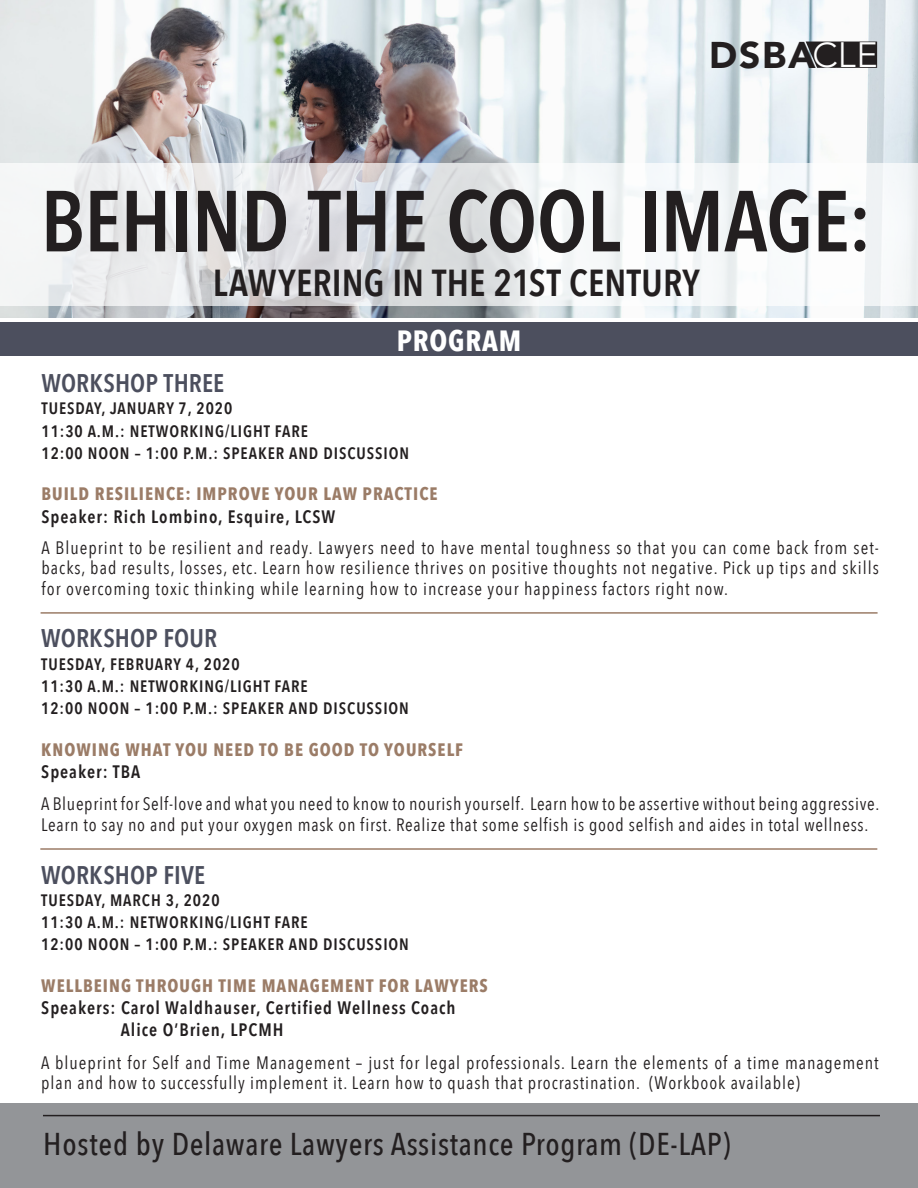
<style>
.page{position:relative;width:918px;height:1188px;background:#fff}
.page>*{position:absolute;margin:0;border:0;box-sizing:border-box;transform-origin:0 0}
.t1{font:600 85.5px "Avenir Next Condensed";letter-spacing:-.01em;color:#231f20}
.t2{font:600 37.5px "Avenir Next Condensed";letter-spacing:.005em;color:#231f20}
.t3{font:900 37.2px "Avenir";color:#231f20}
.t4{font:500 31.5px "Avenir Next Condensed";letter-spacing:.02em;color:#231f20}
.t5{font:700 29.25px "Avenir Next Condensed";letter-spacing:.03em;color:#fff}
.t6{font:600 25.5px "Avenir Next Condensed";letter-spacing:.005em;color:#4c4f5e}
.t7{font:18px/20.5px "Avenir Next Condensed";letter-spacing:.05em;color:#231f20}
.t8{font:700 18px "Avenir Next Condensed";letter-spacing:.055em;color:#9b7c67}
.t9{font:600 18px "Avenir Next Condensed";letter-spacing:.055em;color:#231f20}
.t10{font:600 16.5px "Avenir Next Condensed";letter-spacing:.055em;color:#231f20}
.s1{font-weight:300;font-size:34.5px;color:#fff}
.s2{font-weight:300;font-size:35.25px;color:#fff}
</style>
<div class="page">
<img style="left:0;top:0;width:918px;height:318px">
<div style="left:0;top:322px;width:918px;height:34px;background:#4c4f5e"></div>
<svg style="left:0;top:164px;width:918px;height:142px"></svg>
<div style="left:0;top:1104px;width:918px;height:84px;background:#939598"></div>
<hr style="left:43px;top:1115px;width:837px;height:1px;background:#231f20">
<svg style="left:806px;top:42px;width:71px;height:26px;background:#312f30"></svg>
<hr style="left:40px;top:848px;width:837px;height:2px;background:#9b7c67">
<hr style="left:41px;top:612px;width:837px;height:2px;background:#9b7c67">
<h3 class="t3" style="left:709px;top:23px;width:170px">DSBA<span class="s1">C</span><span class="s2">LE</span></h3>
<p class="t1" style="left:41px;top:148px;width:833px">BEHIND THE COOL IMAGE:</p>
<p class="t2" style="left:213px;top:251px;width:488px">LAWYERING IN THE 21ST CENTURY</p>
<p class="t5" style="left:397px;top:322px;width:126px">PROGRAM</p>
<p class="t6" style="left:41px;top:361px;width:184px">WORKSHOP THREE</p>
<p class="t10" style="left:41px;top:394px;width:192px">TUESDAY, JANUARY 7, 2020</p>
<p class="t10" style="left:41px;top:417px;width:268px">11:30 A.M.: NETWORKING/LIGHT FARE</p>
<p class="t10" style="left:41px;top:439px;width:369px">12:00 NOON – 1:00 P.M.: SPEAKER AND DISCUSSION</p>
<p class="t8" style="left:41px;top:483px;width:398px">BUILD RESILIENCE: IMPROVE YOUR LAW PRACTICE</p>
<p class="t9" style="left:41px;top:501px;width:295px">Speaker: Rich Lombino, Esquire, LCSW</p>
<p class="t7" style="left:41px;top:536px;width:839px;text-align:justify">A Blueprint to be resilient and ready. Lawyers need to have mental toughness so that you can come back from set&shy;backs, bad results, losses, etc. Learn how resilience thrives on positive thoughts not negative. Pick up tips and skills for overcoming toxic thinking while learning how to increase your happiness factors right now.</p>
<p class="t6" style="left:41px;top:616px;width:177px">WORKSHOP FOUR</p>
<p class="t10" style="left:41px;top:650px;width:200px">TUESDAY, FEBRUARY 4, 2020</p>
<p class="t10" style="left:41px;top:672px;width:268px">11:30 A.M.: NETWORKING/LIGHT FARE</p>
<p class="t10" style="left:41px;top:694px;width:369px">12:00 NOON – 1:00 P.M.: SPEAKER AND DISCUSSION</p>
<p class="t8" style="left:41px;top:738px;width:423px">KNOWING WHAT YOU NEED TO BE GOOD TO YOURSELF</p>
<p class="t9" style="left:41px;top:756px;width:101px">Speaker: TBA</p>
<p class="t7" style="left:41px;top:793px;width:840px">A Blueprint for Self-love and what you need to know to nourish yourself. Learn how to be assertive without being aggressive.<br>Learn to say no and put your oxygen mask on first. Realize that some selfish is good selfish and aides in total wellness.</p>
<p class="t6" style="left:41px;top:853px;width:166px">WORKSHOP FIVE</p>
<p class="t10" style="left:41px;top:886px;width:180px">TUESDAY, MARCH 3, 2020</p>
<p class="t10" style="left:41px;top:908px;width:268px">11:30 A.M.: NETWORKING/LIGHT FARE</p>
<p class="t10" style="left:41px;top:930px;width:369px">12:00 NOON – 1:00 P.M.: SPEAKER AND DISCUSSION</p>
<p class="t8" style="left:41px;top:974px;width:448px">WELLBEING THROUGH TIME MANAGEMENT FOR LAWYERS</p>
<p class="t9" style="left:41px;top:992px;width:416px">Speakers: Carol Waldhauser, Certified Wellness Coach</p>
<p class="t9" style="left:121px;top:1014px;width:164px">Alice O’Brien, LPCMH</p>
<p class="t7" style="left:41px;top:1051px;width:839px">A blueprint for Self and Time Management – just for legal professionals. Learn the elements of a time management plan and how to successfully implement it. Learn how to quash that procrastination. (Workbook available)</p>
<p class="t4" style="left:43px;top:1125px;width:689px">Hosted by Delaware Lawyers Assistance Program (DE-LAP)</p>
</div>
